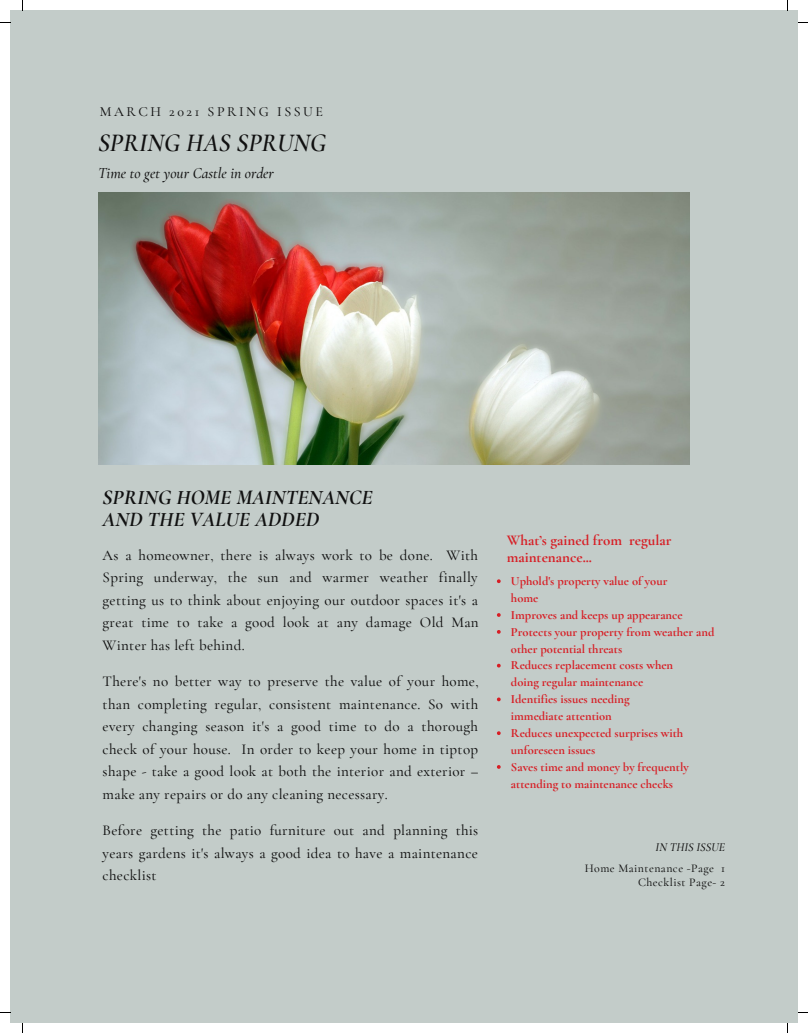
<style>
.page{position:relative;width:808px;height:1033px;background:#fff}
.page>*{position:absolute;margin:0;border:0;box-sizing:border-box;transform-origin:0 0}
.t1{font:italic 600 25.38px "Cormorant Garamond";color:#101010}
.t2{font:italic 700 21.12px "Cormorant Garamond";color:#101010}
.t3{font:italic 500 15.38px "Cormorant Garamond";color:#101010}
.t4{font:500 15px/22.5px "Cormorant Garamond";letter-spacing:.02em;color:#101010;text-align:justify}
.t5{font:700 15px/16.9px "Cormorant Garamond";color:#d71d24}
.t6{font:500 14px "Cormorant Garamond";letter-spacing:.18em;color:#101010}
.t7{font:700 12.5px/16.9px "Cormorant Garamond";color:#d71d24}
.t8{font:500 11.88px "Cormorant Garamond";letter-spacing:.04em;color:#101010}
.t9{font:italic 500 11.88px "Cormorant Garamond";color:#101010}
</style>
<div class="page">
<div style="left:10px;top:10px;width:788px;height:1013px;background:#c3ccc9"></div>
<img style="left:98px;top:192px;width:591px;height:272px">
<svg style="left:497px;top:579px;width:3px;height:4px"></svg>
<svg style="left:497px;top:613px;width:3px;height:4px"></svg>
<svg style="left:497px;top:697px;width:3px;height:4px"></svg>
<svg style="left:497px;top:731px;width:3px;height:4px"></svg>
<p class="t6" style="left:100px;top:103px;width:224px">MARCH 2021 SPRING ISSUE</p>
<p class="t1" style="left:98px;top:127px;width:229px">SPRING HAS SPRUNG</p>
<p class="t3" style="left:98px;top:164px;width:177px">Time to get your Castle in order</p>
<p class="t2" style="left:103px;top:484px;width:271px">SPRING HOME MAINTENANCE</p>
<p class="t2" style="left:103px;top:506px;width:218px">AND THE VALUE ADDED</p>
<p class="t4" style="left:103px;top:543px;width:377px">As a homeowner, there is always work to be done. With Spring underway, the sun and warmer weather finally getting us to think about enjoying our outdoor spaces it's a great time to take a good look at any damage Old Man Winter has left behind.</p>
<p class="t4" style="left:103px;top:670px;width:377px">There's no better way to preserve the value of your home, than completing regular, consistent maintenance. So with every changing season it's a good time to do a thorough check of your house. In order to keep your home in tiptop shape - take a good look at both the interior and exterior – make any repairs or do any cleaning necessary.</p>
<p class="t4" style="left:103px;top:819px;width:377px">Before getting the patio furniture out and planning this years gardens it's always a good idea to have a maintenance checklist</p>
<p class="t5" style="left:507px;top:532px;width:166px">What’s gained from regular maintenance...</p>
<p class="t7" style="left:511px;top:572px;width:158px">Uphold's property value of your</p>
<p class="t7" style="left:511px;top:589px;width:29px">home</p>
<p class="t7" style="left:511px;top:606px;width:173px">Improves and keeps up appearance</p>
<p class="t7" style="left:511px;top:623px;width:205px">Protects your property from weather and other potential threats</p>
<p class="t7" style="left:511px;top:657px;width:164px">Reduces replacement costs when</p>
<p class="t7" style="left:511px;top:674px;width:134px">doing regular maintenance</p>
<p class="t7" style="left:511px;top:690px;width:120px">Identifies issues needing</p>
<p class="t7" style="left:511px;top:707px;width:102px">immediate attention</p>
<p class="t7" style="left:511px;top:724px;width:174px">Reduces unexpected surprises with unforeseen issues</p>
<p class="t7" style="left:511px;top:758px;width:179px">Saves time and money by frequently attending to maintenance checks</p>
<p class="t9" style="left:655px;top:840px;width:71px">IN THIS ISSUE</p>
<p class="t8" style="left:584px;top:861px;width:142px">Home Maintenance -Page 1</p>
<p class="t8" style="left:638px;top:875px;width:88px">Checklist Page- 2</p>
</div>
